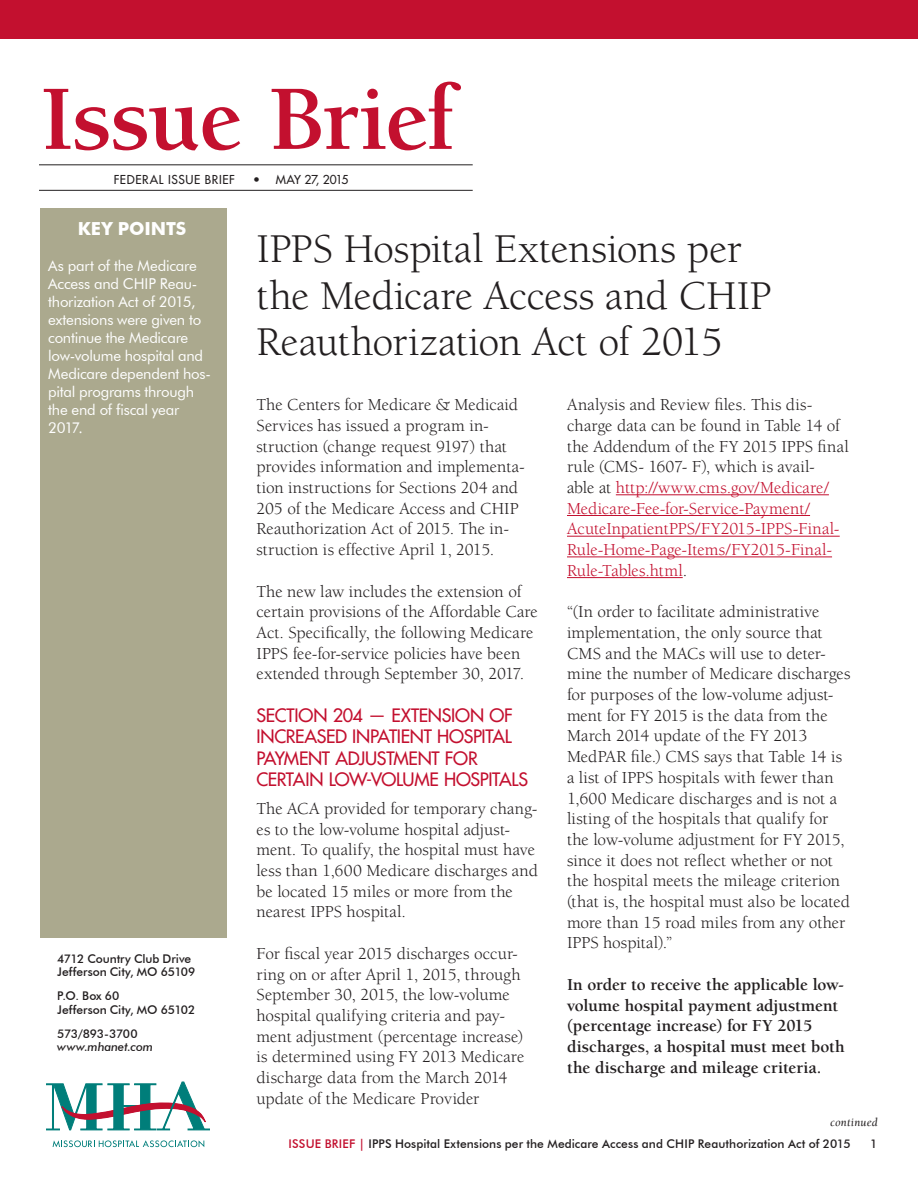
<style>
.page{position:relative;width:918px;height:1188px;background:#fff}
.page>*{position:absolute;margin:0;border:0;box-sizing:border-box;transform-origin:0 0}
.t1{font:700 94.5px "Berkeley";letter-spacing:-.02em;color:#c3102f}
.t2{font:42px/46.5px "Berkeley";letter-spacing:-.005em;color:#231f20}
.Subhead{font:18px/21.6px "Futura";letter-spacing:-.02em;color:#c3102f}
.t3{font:700 18px "Futura BT";color:#fff}
.Body{font:17.25px/20.7px "Berkeley";color:#231f20}
.Body-2{font:17.25px/20.7px "Berkeley";color:#c3102f}
.Body-3{font:700 17.25px/20.7px "Berkeley";letter-spacing:-.005em;color:#231f20}
.t4{font:15px/18px "Futura BT";letter-spacing:-.015em;color:#fff}
.t5{font:500 12px "Futura BT";color:#231f20}
.t6{font:12px "Futura";letter-spacing:.045em;color:#231f20}
.t7{font:italic 500 12px "Futura BT";letter-spacing:-.01em;color:#231f20}
.t8{font:500 12px "Futura BT";letter-spacing:-.03em;color:#231f20}
.t9{font:12px "Futura";letter-spacing:-.04em;color:#231f20}
.Footnote{font:italic 12px "Berkeley";letter-spacing:.015em;color:#231f20}
.s1{color:#231f20}
.s2{color:#c3102f}
</style>
<div class="page">
<svg style="left:46px;top:1082px;width:164px;height:48px"></svg>
<svg style="left:53px;top:1140px;width:151px;height:7px"></svg>
<div style="left:0;top:0;width:918px;height:39px;background:#c3102f"></div>
<hr style="left:39px;top:164px;width:434px;height:1px;background:#231f20">
<hr style="left:39px;top:190px;width:434px;height:1px;background:#231f20">
<div style="left:40px;top:208px;width:187px;height:729px;background:#aba98e"></div>
<hr style="left:616px;top:494px;width:213px;height:1px;background:#c3102f">
<hr style="left:567px;top:515px;width:243px;height:1px;background:#c3102f">
<hr style="left:567px;top:536px;width:273px;height:1px;background:#c3102f">
<hr style="left:567px;top:557px;width:265px;height:1px;background:#c3102f">
<hr style="left:567px;top:577px;width:116px;height:1px;background:#c3102f">
<p class="t1" style="left:40px;top:69px;width:416px">Issue Brief</p>
<p class="t6" style="left:114px;top:172px;width:122px">FEDERAL ISSUE BRIEF</p>
<p class="t9" style="left:253px;top:172px;width:97px">• MAY 27, 2015</p>
<p class="t3" style="left:78px;top:218px;width:110px">KEY POINTS</p>
<p class="t4" style="left:48px;top:257px;width:164px">As part of the Medicare<br>Access and CHIP Reau&shy;thorization Act of 2015, extensions were given to continue the Medicare low-volume hospital and<br>Medicare dependent hos&shy;pital programs through the end of fiscal year<br>2017.</p>
<p class="t2" style="left:256px;top:227px;width:517px">IPPS Hospital Extensions per the Medicare Access and CHIP<br>Reauthorization Act of 2015</p>
<p class="Body" style="left:256px;top:395px;width:270px">The Centers for Medicare &amp; Medicaid Services has issued a program in&shy;struction (change request 9197) that provides information and implementa&shy;tion instructions for Sections 204 and 205 of the Medicare Access and CHIP Reauthorization Act of 2015. The in&shy;struction is effective April 1, 2015.</p>
<p class="Body" style="left:256px;top:581px;width:283px">The new law includes the extension of certain provisions of the Affordable Care Act. Specifically, the following Medicare IPPS fee-for-service policies have been extended through September 30, 2017.</p>
<p class="Subhead" style="left:256px;top:704px;width:273px">SECTION 204 — EXTENSION OF<br>INCREASED INPATIENT HOSPITAL<br>PAYMENT ADJUSTMENT FOR<br>CERTAIN LOW-VOLUME HOSPITALS</p>
<p class="Body" style="left:256px;top:799px;width:283px">The ACA provided for temporary chang&shy;es to the low-volume hospital adjust&shy;ment. To qualify, the hospital must have less than 1,600 Medicare discharges and be located 15 miles or more from the nearest IPPS hospital.</p>
<p class="Body" style="left:256px;top:943px;width:269px">For fiscal year 2015 discharges occur&shy;ring on or after April 1, 2015, through September 30, 2015, the low-volume hospital qualifying criteria and pay&shy;ment adjustment (percentage increase) is determined using FY 2013 Medicare discharge data from the March 2014 update of the Medicare Provider</p>
<p class="Body-2" style="left:567px;top:395px;width:283px"><span class="s1">Analysis and Review files. This dis&shy;charge data can be found in Table 14 of the Addendum of the FY 2015 IPPS final rule (CMS- 1607- F), which is avail-<br>able at</span> http://www.cms.gov/Medicare/ Medicare-Fee-for-Service-Payment/ AcuteInpatientPPS/FY2015-IPPS-Final-Rule-Home-Page-Items/FY2015-Final-Rule-Tables.html<span class="s1">.</span></p>
<p class="Body" style="left:567px;top:602px;width:285px">“(In order to facilitate administrative implementation, the only source that CMS and the MACs will use to deter&shy;mine the number of Medicare discharges for purposes of the low-volume adjust&shy;ment for FY 2015 is the data from the March 2014 update of the FY 2013<br>MedPAR file.) CMS says that Table 14 is a list of IPPS hospitals with fewer than 1,600 Medicare discharges and is not a listing of the hospitals that qualify for the low-volume adjustment for FY 2015, since it does not reflect whether or not the hospital meets the mileage criterion (that is, the hospital must also be located more than 15 road miles from any other IPPS hospital).”</p>
<p class="Body-3" style="left:567px;top:974px;width:279px">In order to receive the applicable low&shy;volume hospital payment adjustment (percentage increase) for FY 2015 discharges, a hospital must meet both the discharge and mileage criteria.</p>
<p class="t5" style="left:57px;top:951px;width:135px">4712 Country Club Drive</p>
<p class="t5" style="left:57px;top:965px;width:140px">Jefferson City, MO 65109</p>
<p class="t5" style="left:57px;top:989px;width:64px">P.O. Box 60</p>
<p class="t5" style="left:57px;top:1002px;width:140px">Jefferson City, MO 65102</p>
<p class="t8" style="left:57px;top:1026px;width:82px">573/893-3700</p>
<p class="t7" style="left:57px;top:1040px;width:97px">www.mhanet.com</p>
<p class="Footnote" style="left:830px;top:1116px;width:49px">continued</p>
<p class="t5" style="left:289px;top:1136px;width:564px"><span class="s2">ISSUE BRIEF |</span> IPPS Hospital Extensions per the Medicare Access and CHIP Reauthorization Act of 2015</p>
<p class="t5" style="left:870px;top:1136px;width:9px">1</p>
</div>
